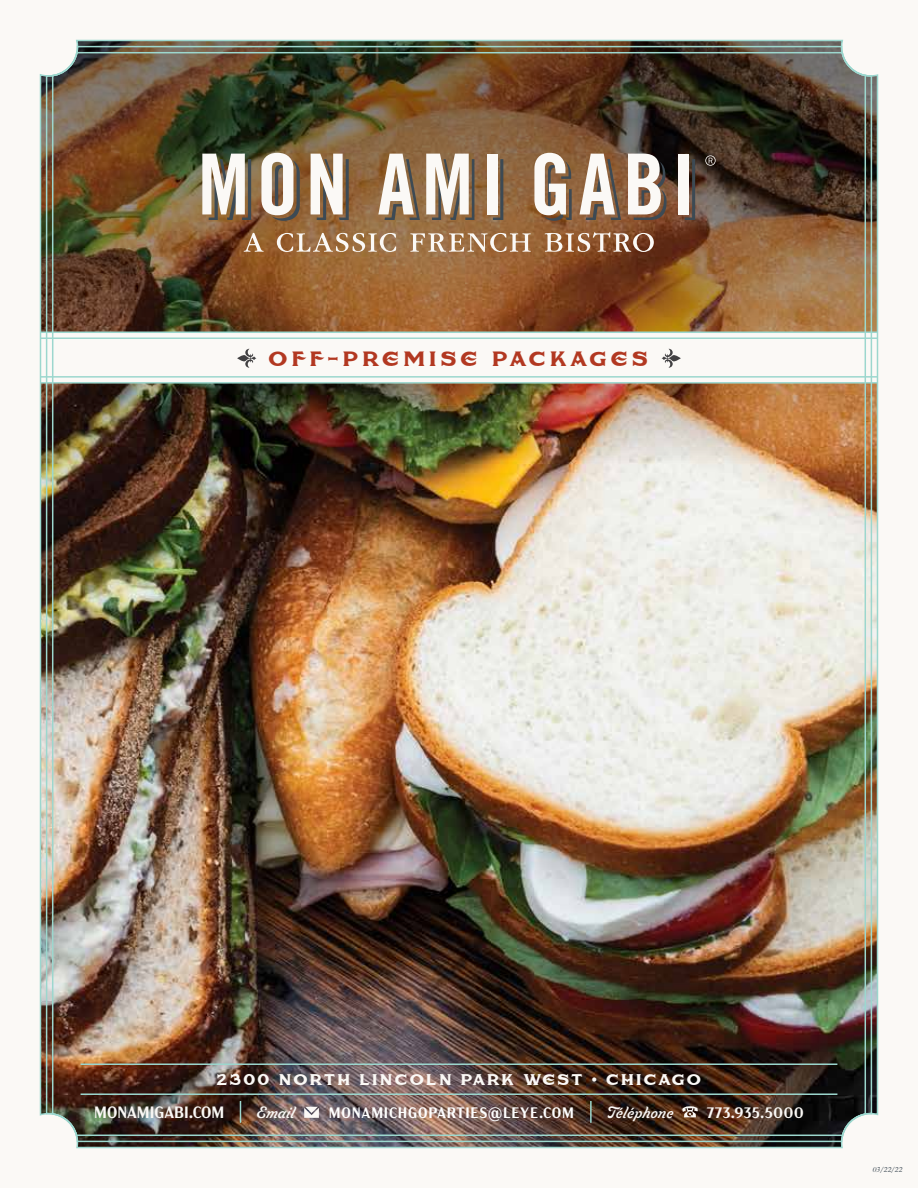
<style>
.page{position:relative;width:918px;height:1188px;background:#fbf9f6}
.page>*{position:absolute;margin:0;border:0;box-sizing:border-box;transform-origin:0 0}
.t1{font:24px "American Brewery";letter-spacing:.15em;color:#b23821}
.t2{font:18px "American Brewery";letter-spacing:.1em;color:#fbf9f6}
.t3{font:600 16.5px "Acme Gothic";color:#fbf9f6}
.t4{font:16.2px "Livermore Script ATF";letter-spacing:-.005em;color:#fbf9f6}
.t5{font:600 15.15px "Acme Gothic";letter-spacing:.05em;color:#fff}
.t6{font:600 15.15px "Acme Gothic";letter-spacing:.05em;color:#fbf9f6}
.t7{font:italic 7.5px "New Baskerville Std";color:#3d4a54}
</style>
<div class="page">
<img style="left:39px;top:39px;width:840px;height:1110px">
<svg style="left:682px;top:1106px;width:16px;height:11px"></svg>
<hr style="left:590px;top:1101px;width:2px;height:22px;background:#9cd7ce">
<svg style="left:240px;top:1101px;width:1px;height:22px"></svg>
<svg style="left:304px;top:1107px;width:15px;height:11px"></svg>
<hr style="left:81px;top:1093px;width:756px;height:2px;background:#9cd7ce">
<hr style="left:81px;top:1063px;width:756px;height:2px;background:#9cd7ce">
<svg style="left:244px;top:233px;width:20px;height:19px"></svg>
<svg style="left:277px;top:233px;width:119px;height:19px"></svg>
<svg style="left:410px;top:233px;width:121px;height:19px"></svg>
<svg style="left:545px;top:232px;width:109px;height:20px"></svg>
<svg style="left:202px;top:153px;width:493px;height:68px"></svg>
<div style="left:679px;top:154px;width:10px;height:60px;background:#fbf9f6"></div>
<svg style="left:705px;top:155px;width:11px;height:11px"></svg>
<svg style="left:237px;top:349px;width:19px;height:19px"></svg>
<svg style="left:662px;top:349px;width:19px;height:19px"></svg>
<h1 class="t1" style="left:267px;top:345px;width:381px">OFF-PREMISE PACKAGES</h1>
<p class="t2" style="left:216px;top:1069px;width:486px">2300 NORTH LINCOLN PARK WEST • CHICAGO</p>
<p class="t3" style="left:94px;top:1100px;width:132px">MONAMIGABI.COM</p>
<p class="t4" style="left:257px;top:1101px;width:40px">Email</p>
<p class="t5" style="left:329px;top:1101px;width:247px">MONAMICHGOPARTIES@LEYE.COM</p>
<p class="t4" style="left:607px;top:1101px;width:68px">Téléphone</p>
<p class="t6" style="left:707px;top:1101px;width:98px">773.935.5000</p>
<p class="t7" style="left:872px;top:1165px;width:32px">03/22/22</p>
</div>
